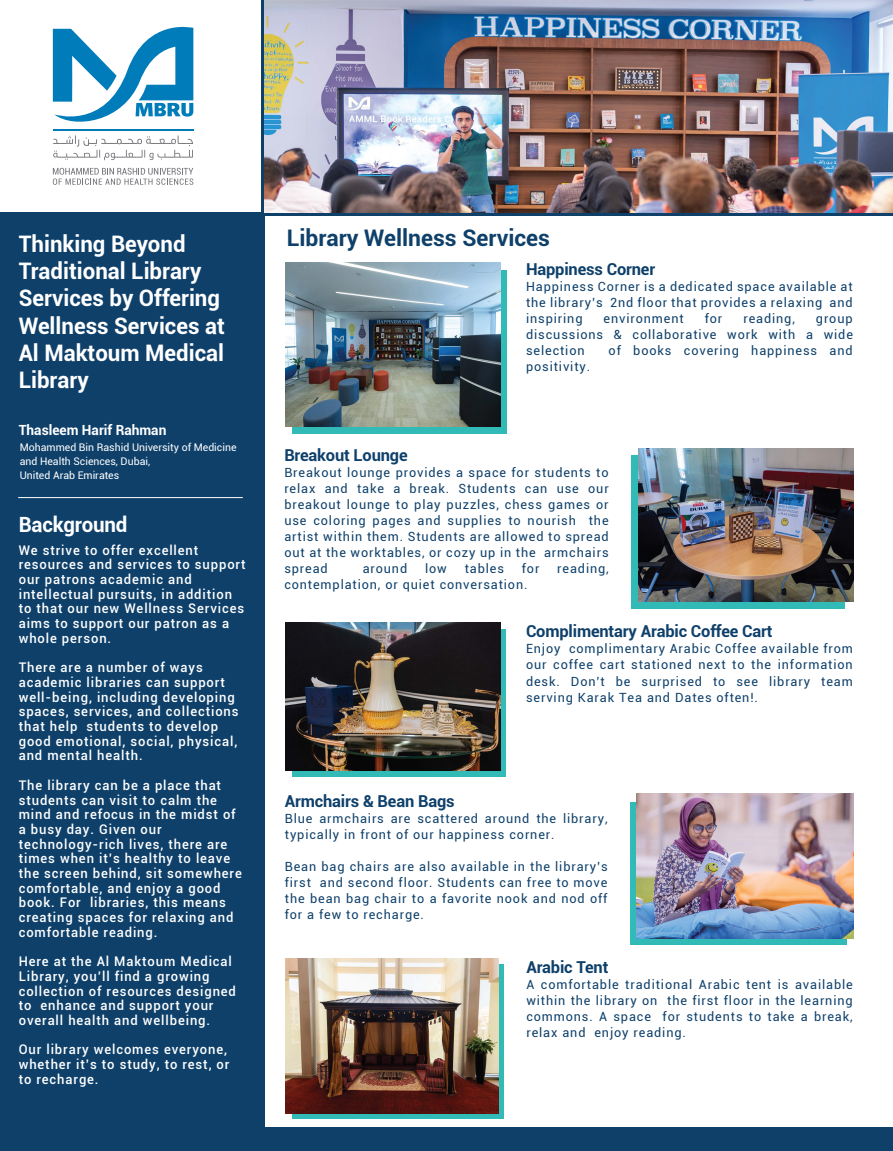
<style>
.page{position:relative;width:893px;height:1151px;background:#fff}
.page>*{position:absolute;margin:0;border:0;box-sizing:border-box;transform-origin:0 0}
.t1{font:700 22.85px "Roboto";color:#0e406a}
.t2{font:700 22.75px/27.3px "Roboto";color:#fff}
.t3{font:700 21px "Roboto";letter-spacing:-.01em;color:#fff}
.t4{font:700 16.45px "Roboto";letter-spacing:-.01em;color:#0e406a}
.t5{font:700 14px "Roboto";color:#fff}
.t6{font:500 13.3px/14.7px "Roboto";letter-spacing:.07em;color:#fff}
.t7{font:12.67px/16.1px "Roboto";letter-spacing:.07em;color:#0e406a;text-align:justify}
.t8{font:10.5px/14px "Roboto";color:#fff}
</style>
<div class="page">
<div style="left:261px;top:0;width:21px;height:214px;background:linear-gradient(to bottom,#0e406a,#0e406a)"></div>
<svg style="left:265px;top:212px;width:628px;height:4px;background:#2c4c6c"></svg>
<div style="left:0;top:212px;width:265px;height:939px;background:#0e406a"></div>
<img style="left:265px;top:0;width:628px;height:212px">
<svg style="left:53px;top:168px;width:140px;height:17px"></svg>
<svg style="left:53px;top:26px;width:140px;height:134px"></svg>
<hr style="left:53px;top:130px;width:140px;height:1px;background:#007cbb">
<svg style="left:293px;top:270px;width:214px;height:163px;background:#39b1ac"></svg>
<svg style="left:292px;top:629px;width:214px;height:147px;background:#30a19c"></svg>
<div style="left:293px;top:964px;width:211px;height:155px;background:linear-gradient(to right,#32bbb6,#32bbb6)"></div>
<div style="left:631px;top:802px;width:216px;height:142px;background:#32bbb6"></div>
<div style="left:631px;top:455px;width:214px;height:153px;background:#32bbb6"></div>
<img style="left:285px;top:262px;width:215px;height:164px">
<img style="left:285px;top:623px;width:215px;height:147px">
<img style="left:638px;top:448px;width:215px;height:153px">
<img style="left:637px;top:794px;width:217px;height:145px">
<img style="left:285px;top:958px;width:213px;height:155px">
<hr style="left:18px;top:497px;width:225px;height:1px;background:#fff">
<div style="left:263px;top:1127px;width:630px;height:24px;background:#0e406a"></div>
<h2 class="t2" style="left:19px;top:229px;width:208px">Thinking Beyond<br>Traditional Library<br>Services by Offering<br>Wellness Services at<br>Al Maktoum Medical<br>Library</h2>
<p class="t5" style="left:19px;top:421px;width:149px">Thasleem Harif Rahman</p>
<p class="t8" style="left:20px;top:440px;width:218px">Mohammed Bin Rashid University of Medicine and Health Sciences, Dubai,<br>United Arab Emirates</p>
<h3 class="t3" style="left:19px;top:510px;width:110px">Background</h3>
<p class="t6" style="left:19px;top:542px;width:228px">We strive to offer excellent resources and services to support our patrons academic and intellectual pursuits, in addition to that our new Wellness Services aims to support our patron as a whole person.</p>
<p class="t6" style="left:19px;top:660px;width:221px">There are a number of ways academic libraries can support well-being, including developing spaces, services, and collections that help students to develop good emotional, social, physical, and mental health.</p>
<p class="t6" style="left:19px;top:777px;width:225px">The library can be a place that students can visit to calm the mind and refocus in the midst of a busy day. Given our technology-rich lives, there are times when it’s healthy to leave the screen behind, sit somewhere comfortable, and enjoy a good book. For libraries, this means creating spaces for relaxing and comfortable reading.</p>
<p class="t6" style="left:19px;top:954px;width:219px">Here at the Al Maktoum Medical<br>Library, you’ll find a growing collection of resources designed to enhance and support your overall health and wellbeing.</p>
<p class="t6" style="left:19px;top:1042px;width:212px">Our library welcomes everyone, whether it’s to study, to rest, or to recharge.</p>
<h1 class="t1" style="left:287px;top:222px;width:265px">Library Wellness Services</h1>
<p class="t4" style="left:526px;top:258px;width:131px">Happiness Corner</p>
<p class="t7" style="left:526px;top:278px;width:328px">Happiness Corner is a dedicated space available at the library’s 2nd floor that provides a relaxing and inspiring</p>
<p class="t7" style="left:604px;top:310px;width:82px">environment</p>
<p class="t7" style="left:705px;top:310px;width:19px">for</p>
<p class="t7" style="left:743px;top:310px;width:53px">reading,</p>
<p class="t7" style="left:526px;top:310px;width:328px;text-indent:290px">group discussions &amp; collaborative work with a wide selection</p>
<p class="t7" style="left:609px;top:342px;width:246px">of books covering happiness and</p>
<p class="t7" style="left:526px;top:358px;width:66px">positivity.</p>
<p class="t4" style="left:284px;top:443px;width:125px">Breakout Lounge</p>
<p class="t7" style="left:284px;top:464px;width:326px">Breakout lounge provides a space for students to relax and take a break. Students can use our breakout lounge to play puzzles, chess games or use coloring pages and supplies to nourish the artist within them. Students are allowed to spread out at the worktables, or cozy up in the armchairs spread</p>
<p class="t7" style="left:363px;top:560px;width:46px">around</p>
<p class="t7" style="left:425px;top:560px;width:23px">low</p>
<p class="t7" style="left:465px;top:560px;width:41px">tables</p>
<p class="t7" style="left:522px;top:560px;width:19px">for</p>
<p class="t7" style="left:557px;top:560px;width:53px">reading,</p>
<p class="t7" style="left:284px;top:576px;width:245px">contemplation, or quiet conversation.</p>
<p class="t4" style="left:526px;top:620px;width:248px">Complimentary Arabic Coffee Cart</p>
<p class="t7" style="left:526px;top:640px;width:329px">Enjoy complimentary Arabic Coffee available from our coffee cart stationed next to the information desk. Don’t be surprised to see library team serving Karak Tea and Dates often!.</p>
<p class="t4" style="left:285px;top:789px;width:171px">Armchairs &amp; Bean Bags</p>
<p class="t7" style="left:285px;top:810px;width:324px">Blue armchairs are scattered around the library, typically in front of our happiness corner.</p>
<p class="t7" style="left:285px;top:858px;width:324px">Bean bag chairs are also available in the library’s first and second floor. Students can free to move the bean bag chair to a favorite nook and nod off for a few to recharge.</p>
<p class="t4" style="left:526px;top:955px;width:84px">Arabic Tent</p>
<p class="t7" style="left:526px;top:976px;width:328px">A comfortable traditional Arabic tent is available within the library on the first floor in the learning commons. A space for students to take a break, relax and enjoy reading.</p>
</div>
